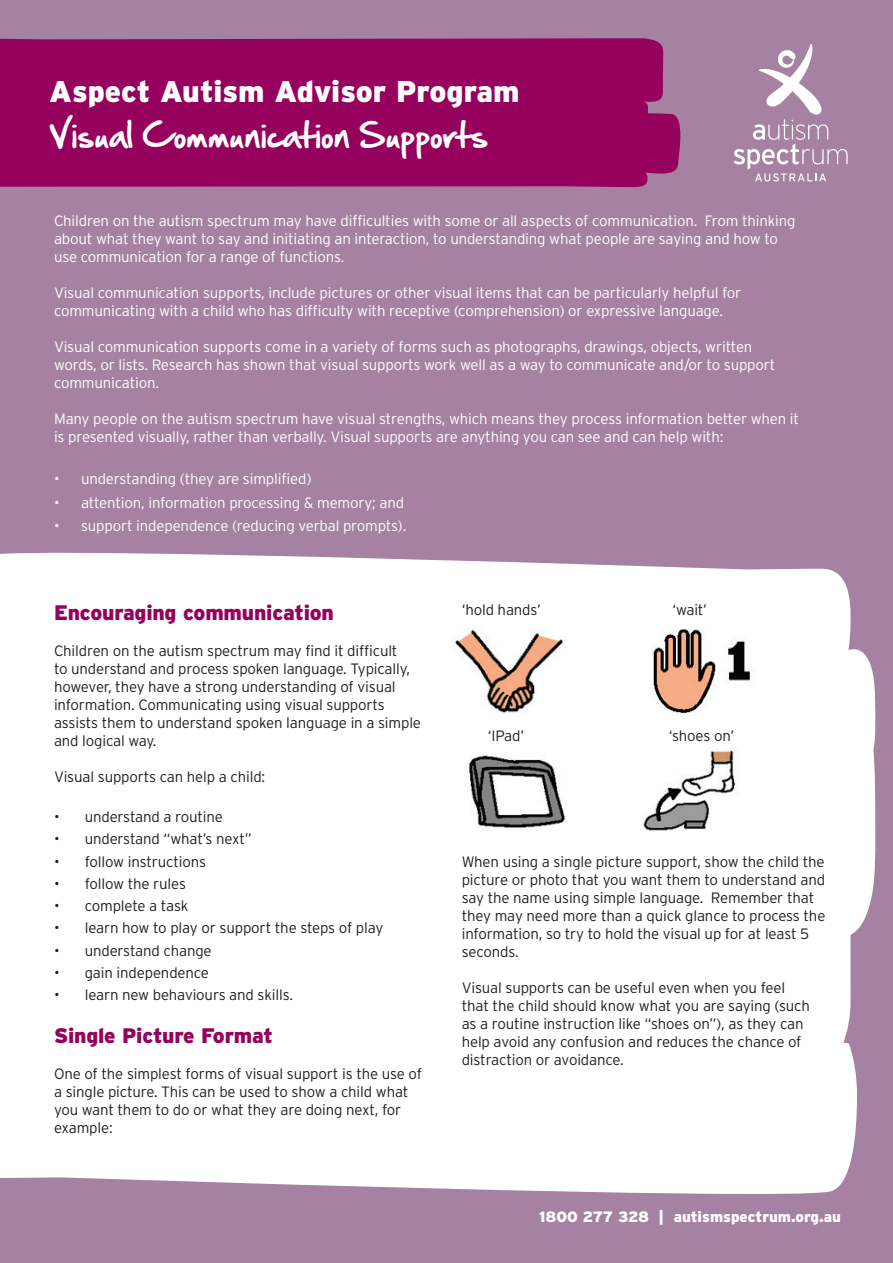
<style>
.page{position:relative;width:893px;height:1263px;background:#a682a2}
.page>*{position:absolute;margin:0;border:0;box-sizing:border-box;transform-origin:0 0}
.t1{font:30px "Hand Of Sean";color:#fff}
.t2{font:900 30px "Interstate";color:#fff}
.t3{font:900 21px "Interstate";letter-spacing:-.01em;color:#97015e}
.t4{font:300 15px/18px "Interstate";letter-spacing:-.01em;color:#231f20}
.t5{font:300 15px/18px "Interstate";letter-spacing:-.01em;color:#fff}
.t6{font:900 15px "Interstate";color:#fff}
</style>
<div class="page">
<div style="left:0;top:552px;width:876px;height:642px;background:#fff"></div>
<div style="left:0;top:38px;width:681px;height:149px;background:#97015e"></div>
<svg style="left:734px;top:44px;width:114px;height:138px"></svg>
<img style="left:452px;top:621px;width:114px;height:97px">
<img style="left:644px;top:621px;width:114px;height:97px">
<img style="left:464px;top:748px;width:275px;height:86px">
<h1 class="t2" style="left:49px;top:74px;width:472px">Aspect Autism Advisor Program</h1>
<h1 class="t1" style="left:49px;top:108px;width:441px">Visual Communication Supports</h1>
<p class="t5" style="left:54px;top:212px;width:743px">Children on the autism spectrum may have difficulties with some or all aspects of communication. From thinking about what they want to say and initiating an interaction, to understanding what people are saying and how to use communication for a range of functions.</p>
<p class="t5" style="left:54px;top:284px;width:689px">Visual communication supports, include pictures or other visual items that can be particularly helpful for communicating with a child who has difficulty with receptive (comprehension) or expressive language.</p>
<p class="t5" style="left:54px;top:338px;width:723px">Visual communication supports come in a variety of forms such as photographs, drawings, objects, written words, or lists. Research has shown that visual supports work well as a way to communicate and/or to support communication.</p>
<p class="t5" style="left:54px;top:410px;width:747px">Many people on the autism spectrum have visual strengths, which means they process information better when it is presented visually, rather than verbally. Visual supports are anything you can see and can help with:</p>
<p class="t5" style="left:54px;top:469px;width:259px">• understanding (they are simplified)</p>
<p class="t5" style="left:54px;top:493px;width:352px">• attention, information processing &amp; memory; and</p>
<p class="t5" style="left:54px;top:517px;width:354px">• support independence (reducing verbal prompts).</p>
<h2 class="t3" style="left:54px;top:600px;width:282px">Encouraging communication</h2>
<p class="t4" style="left:54px;top:641px;width:369px">Children on the autism spectrum may find it difficult<br>to understand and process spoken language. Typically, however, they have a strong understanding of visual information. Communicating using visual supports assists them to understand spoken language in a simple and logical way.</p>
<p class="t4" style="left:54px;top:767px;width:213px">Visual supports can help a child:</p>
<p class="t4" style="left:54px;top:808px;width:170px">• understand a routine</p>
<p class="t4" style="left:54px;top:830px;width:199px">• understand “what’s next”</p>
<p class="t4" style="left:54px;top:852px;width:154px">• follow instructions</p>
<p class="t4" style="left:54px;top:874px;width:134px">• follow the rules</p>
<p class="t4" style="left:54px;top:897px;width:136px">• complete a task</p>
<p class="t4" style="left:54px;top:919px;width:331px">• learn how to play or support the steps of play</p>
<p class="t4" style="left:54px;top:941px;width:159px">• understand change</p>
<p class="t4" style="left:54px;top:963px;width:156px">• gain independence</p>
<p class="t4" style="left:54px;top:985px;width:240px">• learn new behaviours and skills.</p>
<h2 class="t3" style="left:54px;top:1024px;width:221px">Single Picture Format</h2>
<p class="t4" style="left:54px;top:1065px;width:370px">One of the simplest forms of visual support is the use of a single picture. This can be used to show a child what you want them to do or what they are doing next, for example:</p>
<p class="t4" style="left:462px;top:600px;width:81px">‘hold hands’</p>
<p class="t4" style="left:672px;top:600px;width:36px">‘wait’</p>
<p class="t4" style="left:488px;top:726px;width:38px">‘IPad’</p>
<p class="t4" style="left:669px;top:726px;width:67px">‘shoes on’</p>
<p class="t4" style="left:462px;top:852px;width:365px">When using a single picture support, show the child the picture or photo that you want them to understand and say the name using simple language. Remember that they may need more than a quick glance to process the information, so try to hold the visual up for at least 5 seconds.</p>
<p class="t4" style="left:462px;top:978px;width:350px">Visual supports can be useful even when you feel that the child should know what you are saying (such as a routine instruction like “shoes on”), as they can help avoid any confusion and reduces the chance of distraction or avoidance.</p>
<p class="t6" style="left:539px;top:1208px;width:303px">1800 277 328 | autismspectrum.org.au</p>
</div>
